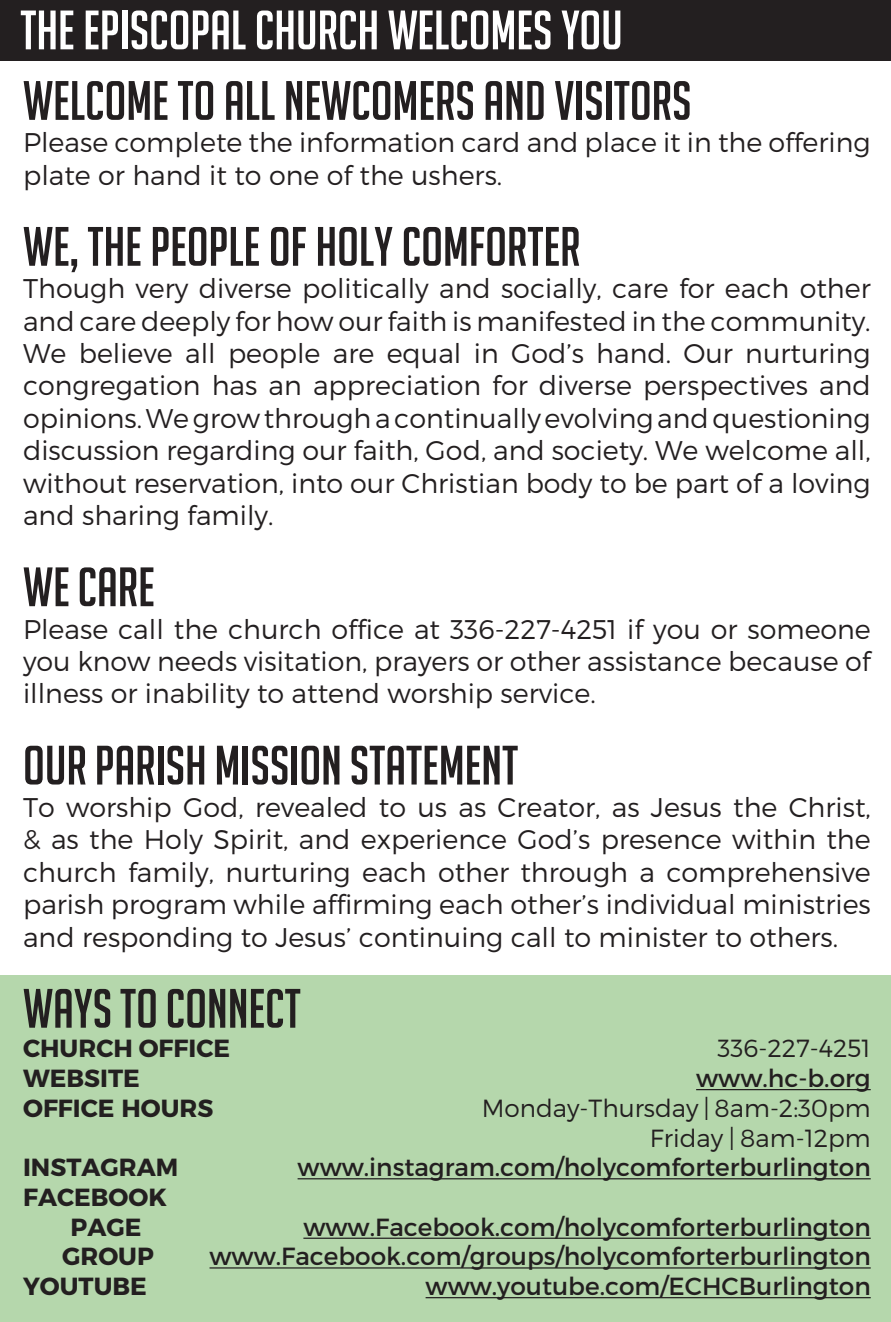
<style>
.page{position:relative;width:891px;height:1322px;background:#fff}
.page>*{position:absolute;margin:0;border:0;box-sizing:border-box;transform-origin:0 0}
.t1{font:54px "Big Noodle Titling";color:#231f20}
.t2{font:54px "Big Noodle Titling";color:#fff}
.t3{font:27px/32.4px "Trueno Lt";color:#231f20;text-align:justify}
.t4{font:24.75px "Trueno Rg";color:#231f20}
.t5{font:24.75px "Trueno Bd";color:#231f20}
.t6{font:24.75px "Trueno Lt";color:#231f20}
</style>
<div class="page">
<div style="left:0;top:974px;width:891px;height:347px;background:#b5d7ac"></div>
<hr style="left:696px;top:1088px;width:175px;height:1px;background:#231f20">
<hr style="left:298px;top:1177px;width:573px;height:2px;background:#231f20">
<hr style="left:303px;top:1237px;width:568px;height:1px;background:#231f20">
<hr style="left:210px;top:1266px;width:661px;height:2px;background:#231f20">
<hr style="left:426px;top:1296px;width:445px;height:1px;background:#231f20">
<div style="left:0;top:0;width:891px;height:61px;background:#231f20"></div>
<p class="t2" style="left:20px;top:1px;width:604px">THE EPISCOPAL CHURCH WELCOMES YOU</p>
<p class="t1" style="left:23px;top:71px;width:670px">WELCOME TO ALL NEWCOMERS AND VISITORS</p>
<p class="t3" style="left:23px;top:126px;width:849px">Please complete the information card and place it in the offering plate or hand it to one of the ushers.</p>
<p class="t1" style="left:23px;top:217px;width:559px">WE, THE PEOPLE OF HOLY COMFORTER</p>
<p class="t3" style="left:23px;top:272px;width:849px">Though very diverse politically and socially, care for each other and care deeply for how our faith is manifested in the community.<br>We believe all people are equal in God’s hand. Our nurturing congregation has an appreciation for diverse perspectives and opinions. We grow through a continually evolving and questioning discussion regarding our faith, God, and society. We welcome all, without reservation, into our Christian body to be part of a loving and sharing family.</p>
<p class="t1" style="left:23px;top:557px;width:133px">WECARE</p>
<p class="t3" style="left:23px;top:612px;width:849px">Please call the church office at 336-227-4251 if you or someone you know needs visitation, prayers or other assistance because of illness or inability to attend worship service.</p>
<p class="t1" style="left:23px;top:736px;width:497px">OURPARISH MISSIONSTATEMENT</p>
<p class="t3" style="left:23px;top:790px;width:849px">To worship God, revealed to us as Creator, as Jesus the Christ, &amp; as the Holy Spirit, and experience God’s presence within the church family, nurturing each other through a comprehensive parish program while affirming each other’s individual ministries and responding to Jesus’ continuing call to minister to others.</p>
<p class="t1" style="left:23px;top:979px;width:279px">WAYSTO CONNECT</p>
<p class="t5" style="left:23px;top:1033px;width:209px">CHURCH OFFICE</p>
<p class="t6" style="left:717px;top:1033px;width:155px">336-227-4251</p>
<p class="t5" style="left:23px;top:1062px;width:118px">WEBSITE</p>
<p class="t4" style="left:696px;top:1062px;width:176px">www.hc-b.org</p>
<p class="t5" style="left:23px;top:1092px;width:192px">OFFICE HOURS</p>
<p class="t6" style="left:482px;top:1092px;width:391px">Monday-Thursday | 8am-2:30pm</p>
<p class="t6" style="left:650px;top:1122px;width:222px">Friday | 8am-12pm</p>
<p class="t5" style="left:23px;top:1151px;width:157px">INSTAGRAM</p>
<p class="t4" style="left:298px;top:1151px;width:575px">www.instagram.com/holycomforterburlington</p>
<p class="t5" style="left:23px;top:1181px;width:145px">FACEBOOK</p>
<p class="t5" style="left:71px;top:1211px;width:72px">PAGE</p>
<p class="t4" style="left:303px;top:1211px;width:569px">www.Facebook.com/holycomforterburlington</p>
<p class="t5" style="left:62px;top:1240px;width:93px">GROUP</p>
<p class="t4" style="left:210px;top:1241px;width:663px">www.Facebook.com/groups/holycomforterburlington</p>
<p class="t5" style="left:23px;top:1270px;width:125px">YOUTUBE</p>
<p class="t4" style="left:426px;top:1270px;width:447px">www.youtube.com/ECHCBurlington</p>
</div>
